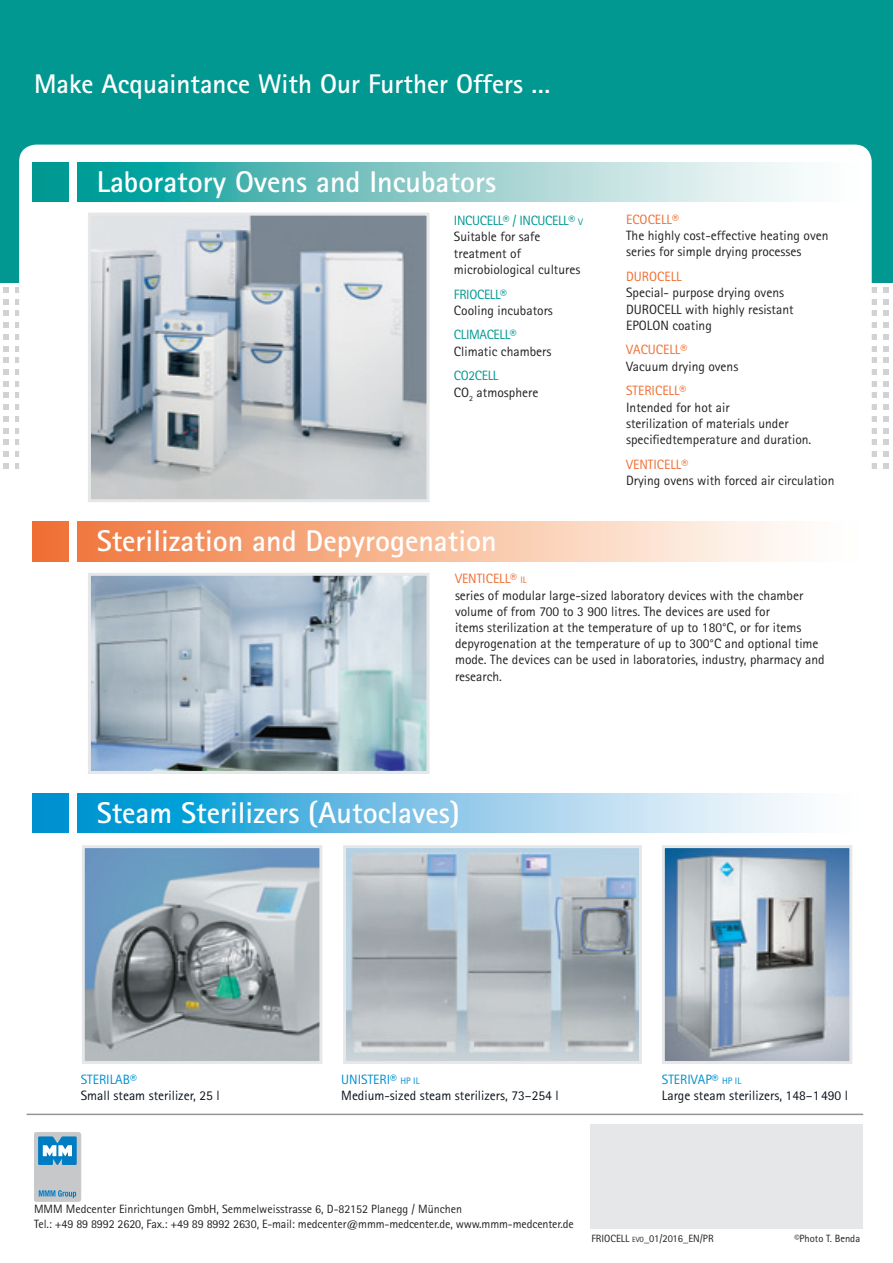
<style>
.page{position:relative;width:893px;height:1263px;background:#fff}
.page>*{position:absolute;margin:0;border:0;box-sizing:border-box;transform-origin:0 0}
.t1{font:700 30px "Rotis Sans Serif Std";color:#fff}
.t2{font:700 27px "Rotis Sans Serif Std";color:#fff}
.t3{font:13.5px/16.2px "Rotis Sans Serif Std";color:#231f20}
.t4{font:13.5px/16.2px "Rotis Sans Serif Std";color:#0b131a}
.t5{font:13.5px "Rotis Sans Serif Std";color:#ef6e33}
.t6{font:13.5px "Rotis Sans Serif Std";letter-spacing:-.025em;color:#009891}
.t7{font:13.5px "Rotis Sans Serif Std";color:#008fcf}
.t8{font:12px/14.4px "Rotis Sans Serif Std";letter-spacing:-.005em;color:#231f20}
.t9{font:10.5px "Rotis Sans Serif Std";color:#231f20}
.s1{color:#009891}
.s2{font-size:9.45px;color:#009891}
.s3{color:#ef6e33}
.s4{font-size:9.45px;color:#ef6e33}
.s5{color:#008fcf}
.s6{font-size:9.45px;color:#008fcf}
.s7{font-size:7.5px}
</style>
<div class="page">
<svg style="left:3px;top:287px;width:6px;height:6px"></svg>
<svg style="left:3px;top:299px;width:6px;height:5px"></svg>
<svg style="left:3px;top:310px;width:6px;height:6px"></svg>
<svg style="left:3px;top:322px;width:6px;height:6px"></svg>
<svg style="left:3px;top:334px;width:6px;height:6px"></svg>
<svg style="left:3px;top:346px;width:6px;height:5px"></svg>
<svg style="left:3px;top:357px;width:6px;height:6px"></svg>
<svg style="left:3px;top:369px;width:6px;height:6px"></svg>
<svg style="left:3px;top:381px;width:6px;height:6px"></svg>
<svg style="left:3px;top:393px;width:6px;height:5px"></svg>
<svg style="left:3px;top:404px;width:6px;height:6px"></svg>
<svg style="left:3px;top:416px;width:6px;height:6px"></svg>
<svg style="left:3px;top:428px;width:6px;height:17px"></svg>
<svg style="left:3px;top:451px;width:6px;height:6px"></svg>
<svg style="left:3px;top:463px;width:6px;height:6px"></svg>
<svg style="left:15px;top:287px;width:4px;height:6px"></svg>
<svg style="left:15px;top:299px;width:4px;height:5px"></svg>
<svg style="left:15px;top:310px;width:4px;height:6px"></svg>
<svg style="left:15px;top:322px;width:4px;height:6px"></svg>
<svg style="left:15px;top:334px;width:4px;height:6px"></svg>
<svg style="left:15px;top:346px;width:4px;height:5px"></svg>
<svg style="left:15px;top:357px;width:4px;height:6px"></svg>
<svg style="left:15px;top:369px;width:4px;height:6px"></svg>
<svg style="left:15px;top:381px;width:4px;height:6px"></svg>
<svg style="left:15px;top:393px;width:4px;height:5px"></svg>
<svg style="left:15px;top:404px;width:4px;height:6px"></svg>
<svg style="left:15px;top:416px;width:4px;height:6px"></svg>
<svg style="left:15px;top:428px;width:4px;height:17px"></svg>
<svg style="left:15px;top:451px;width:4px;height:6px"></svg>
<svg style="left:15px;top:463px;width:4px;height:6px"></svg>
<svg style="left:872px;top:287px;width:5px;height:6px"></svg>
<svg style="left:872px;top:299px;width:5px;height:5px"></svg>
<svg style="left:872px;top:310px;width:5px;height:6px"></svg>
<svg style="left:872px;top:322px;width:5px;height:6px"></svg>
<svg style="left:872px;top:334px;width:5px;height:6px"></svg>
<svg style="left:872px;top:346px;width:5px;height:5px"></svg>
<svg style="left:872px;top:357px;width:5px;height:6px"></svg>
<svg style="left:872px;top:369px;width:5px;height:6px"></svg>
<svg style="left:872px;top:381px;width:5px;height:6px"></svg>
<svg style="left:872px;top:393px;width:5px;height:5px"></svg>
<svg style="left:872px;top:404px;width:5px;height:6px"></svg>
<svg style="left:872px;top:416px;width:5px;height:6px"></svg>
<svg style="left:872px;top:428px;width:5px;height:17px"></svg>
<svg style="left:872px;top:451px;width:5px;height:6px"></svg>
<svg style="left:872px;top:463px;width:5px;height:6px"></svg>
<svg style="left:883px;top:287px;width:6px;height:6px"></svg>
<svg style="left:883px;top:299px;width:6px;height:5px"></svg>
<svg style="left:883px;top:310px;width:6px;height:6px"></svg>
<svg style="left:883px;top:322px;width:6px;height:6px"></svg>
<svg style="left:883px;top:334px;width:6px;height:6px"></svg>
<svg style="left:883px;top:346px;width:6px;height:5px"></svg>
<svg style="left:883px;top:357px;width:6px;height:6px"></svg>
<svg style="left:883px;top:369px;width:6px;height:6px"></svg>
<svg style="left:883px;top:381px;width:6px;height:6px"></svg>
<svg style="left:883px;top:393px;width:6px;height:5px"></svg>
<svg style="left:883px;top:404px;width:6px;height:6px"></svg>
<svg style="left:883px;top:416px;width:6px;height:6px"></svg>
<svg style="left:883px;top:428px;width:6px;height:17px"></svg>
<svg style="left:883px;top:451px;width:6px;height:6px"></svg>
<svg style="left:883px;top:463px;width:6px;height:6px"></svg>
<div style="left:0;top:0;width:893px;height:283px;background:#009891"></div>
<div style="left:19px;top:145px;width:853px;height:968px;background:#fff;border-radius:17px"></div>
<div style="left:590px;top:1124px;width:273px;height:105px;background:#e6e7e9"></div>
<hr style="left:27px;top:1113px;width:836px;height:2px;background:#939598">
<div style="left:33px;top:522px;width:829px;height:39px;background:linear-gradient(to right,#f07436,#fff)"></div>
<img style="left:92px;top:577px;width:333px;height:193px">
<div style="left:88px;top:573px;width:341px;height:201px;border:3px solid #e6e7e9"></div>
<img style="left:92px;top:217px;width:333px;height:281px">
<div style="left:88px;top:213px;width:341px;height:289px;border:3px solid #e6e7e9"></div>
<img style="left:86px;top:849px;width:232px;height:211px">
<div style="left:82px;top:845px;width:240px;height:219px;border:3px solid #e6e7e9"></div>
<img style="left:347px;top:849px;width:291px;height:211px">
<div style="left:343px;top:845px;width:299px;height:219px;border:3px solid #e6e7e9"></div>
<img style="left:666px;top:849px;width:182px;height:211px">
<div style="left:662px;top:845px;width:190px;height:219px;border:3px solid #e6e7e9"></div>
<svg style="left:33px;top:793px;width:771px;height:40px;background:#76c3e6"></svg>
<svg style="left:33px;top:163px;width:765px;height:39px;background:#7ec8c6"></svg>
<div style="left:69px;top:153px;width:8px;height:728px;background:#fff"></div>
<div style="left:34px;top:1132px;width:47px;height:69px;background:#c7c8ca;border-radius:2px"></div>
<div style="left:34px;top:1132px;width:47px;height:69px;border:1px solid #c7c8ca;border-radius:2px"></div>
<svg style="left:39px;top:1137px;width:37px;height:27px"></svg>
<svg style="left:39px;top:1190px;width:37px;height:8px"></svg>
<h2 class="t2" style="left:34px;top:67px;width:518px">Make Acquaintance With Our Further Offers …</h2>
<h1 class="t1" style="left:97px;top:163px;width:401px">Laboratory Ovens and Incubators</h1>
<p class="t3" style="left:454px;top:212px;width:130px"><span class="s1">INCUCELL® / INCUCELL®</span> <span class="s2">V<br></span>Suitable for safe treatment of microbiological cultures</p>
<p class="t6" style="left:454px;top:286px;width:55px">FRIOCELL®</p>
<p class="t3" style="left:454px;top:302px;width:100px">Cooling incubators</p>
<p class="t6" style="left:454px;top:327px;width:64px">CLIMACELL®</p>
<p class="t3" style="left:454px;top:343px;width:99px">Climatic chambers</p>
<p class="t3" style="left:454px;top:368px;width:86px"><span class="s1">CO2CELL<br></span>CO<sub>2</sub> atmosphere</p>
<p class="t5" style="left:626px;top:212px;width:54px">ECOCELL®</p>
<p class="t3" style="left:626px;top:227px;width:204px">The highly cost-effective heating oven series for simple drying processes</p>
<p class="t5" style="left:626px;top:269px;width:57px">DUROCELL</p>
<p class="t3" style="left:626px;top:285px;width:169px">Special- purpose drying ovens<br>DUROCELL with highly resistant<br>EPOLON coating</p>
<p class="t5" style="left:626px;top:342px;width:63px">VACUCELL®</p>
<p class="t3" style="left:626px;top:358px;width:114px">Vacuum drying ovens</p>
<p class="t5" style="left:626px;top:383px;width:62px">STERICELL®</p>
<p class="t3" style="left:626px;top:399px;width:187px">Intended for hot air<br>sterilization of materials under specifiedtemperature and duration.</p>
<p class="t5" style="left:626px;top:456px;width:63px">VENTICELL®</p>
<p class="t3" style="left:626px;top:472px;width:210px">Drying ovens with forced air circulation</p>
<h1 class="t1" style="left:97px;top:522px;width:401px">Sterilization and Depyrogenation</h1>
<p class="t3" style="left:455px;top:571px;width:371px"><span class="s3">VENTICELL®</span> <span class="s4">IL<br></span>series of modular large-sized laboratory devices with the chamber volume of from 700 to 3 900 litres. The devices are used for<br>items sterilization at the temperature of up to 180°C, or for items depyrogenation at the temperature of up to 300°C and optional time mode. The devices can be used in laboratories, industry, pharmacy and research.</p>
<h1 class="t1" style="left:97px;top:793px;width:365px">Steam Sterilizers (Autoclaves)</h1>
<p class="t7" style="left:81px;top:1071px;width:57px">STERILAB®</p>
<p class="t4" style="left:81px;top:1087px;width:140px">Small steam sterilizer, 25 l</p>
<p class="t4" style="left:341px;top:1071px;width:219px"><span class="s5">UNISTERI®</span> <span class="s6">HP IL<br></span>Medium-sized steam sterilizers, 73–254 l</p>
<p class="t4" style="left:662px;top:1071px;width:188px"><span class="s5">STERIVAP®</span> <span class="s6">HP IL<br></span>Large steam sterilizers, 148–1 490 l</p>
<p class="t8" style="left:34px;top:1202px;width:541px">MMM Medcenter Einrichtungen GmbH, Semmelweisstrasse 6, D-82152 Planegg / München<br>Tel.: +49 89 8992 2620, Fax.: +49 89 8992 2630, E-mail: medcenter@mmm-medcenter.de, www.mmm-medcenter.de</p>
<p class="t9" style="left:591px;top:1232px;width:124px">FRIOCELL <span class="s7">EVO</span>_01/2016_EN/PR</p>
<p class="t9" style="left:794px;top:1232px;width:67px">©Photo T. Benda</p>
</div>
